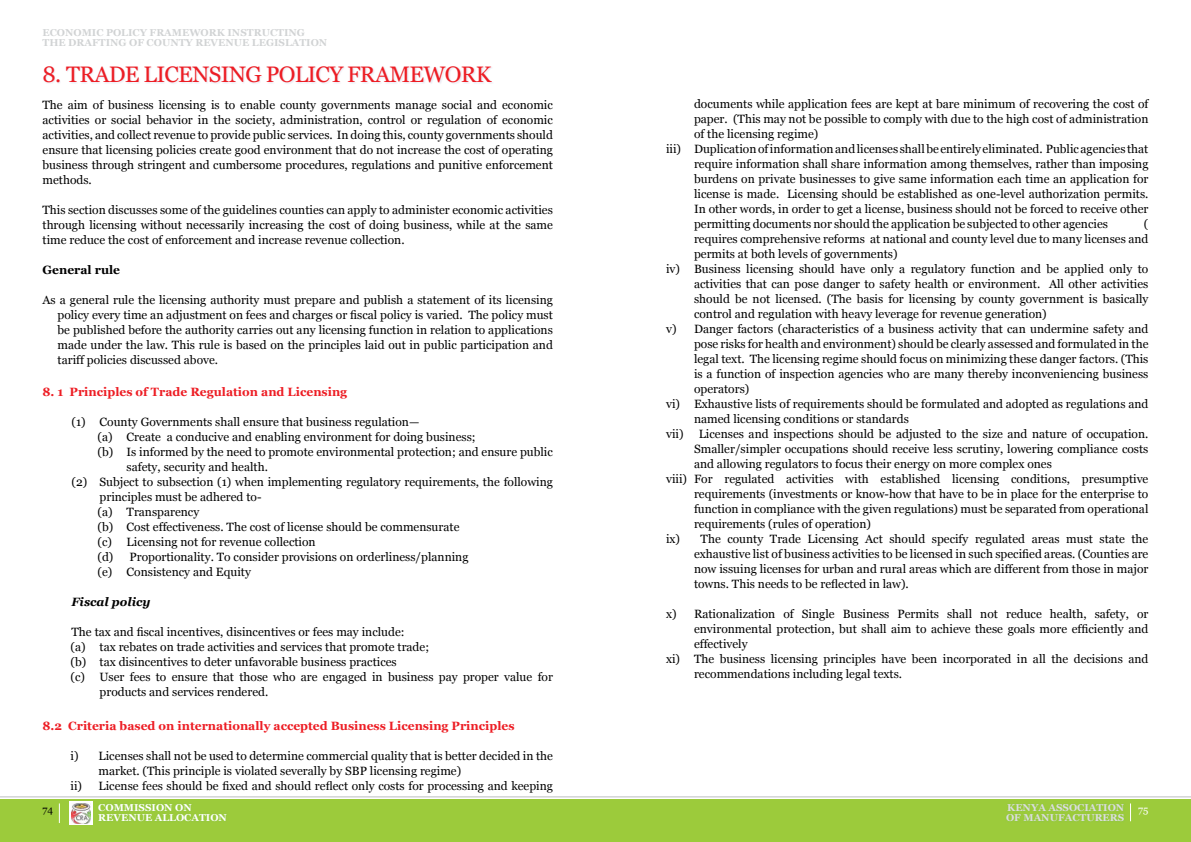
<style>
.page{position:relative;width:1191px;height:842px;background:#fff}
.page>*{position:absolute;margin:0;border:0;box-sizing:border-box;transform-origin:0 0}
.t1{font:22.4px "Georgia";letter-spacing:-.03em;color:#ed1d24}
.t2{font:12px/15px "Georgia";color:#000;text-align:justify}
.t3{font:700 12px "Georgia";color:#ed1d24}
.t4{font:italic 700 12px "Georgia";color:#000}
.t5{font:700 12px "Georgia";color:#000}
.t6{font:700 10px/10px "Georgia";color:#d1d3d4}
.t7{font:700 10px/10px "Georgia";color:#dcddde}
.t8{font:700 10px/10px "Georgia";color:#fff}
.t9{font:10px "Georgia";color:#000}
.t10{font:10px "Georgia";color:#fff}
</style>
<div class="page">
<div style="left:0;top:799px;width:595px;height:43px;background:#9ccb3b"></div>
<div style="left:595px;top:799px;width:596px;height:43px;background:#9ccb3b"></div>
<div style="left:97px;top:803px;width:131px;height:20px;background:#98ca3d"></div>
<div style="left:1005px;top:803px;width:120px;height:20px;background:#97c93e"></div>
<svg style="left:59px;top:803px;width:1px;height:20px"></svg>
<svg style="left:1130px;top:803px;width:1px;height:18px"></svg>
<hr style="left:0;top:796px;width:1191px;height:1px;background:#bcbec0">
<svg style="left:69px;top:802px;width:24px;height:23px"></svg>
<img style="left:71px;top:803px;width:20px;height:20px">
<div style="left:66px;top:66px;width:428px;height:19px;background:#2e3092;opacity:.1"></div>
<div style="left:44px;top:66px;width:18px;height:19px;background:#2e3092;opacity:.1"></div>
<p class="t6" style="left:43px;top:27px;width:286px">ECONOMIC POLICY FRAMEWORK INSTRUCTING<br>THE DRAFTING OF COUNTY REVENUE LEGISLATION</p>
<h1 class="t1" style="left:43px;top:62px;width:450px">8. TRADE LICENSING POLICY FRAMEWORK</h1>
<p class="t2" style="left:43px;top:97px;width:512px">The aim of business licensing is to enable county governments manage social and economic activities or social behavior in the society, administration, control or regulation of economic activities, and collect revenue to provide public services. In doing this, county governments should ensure that licensing policies create good environment that do not increase the cost of operating business through stringent and cumbersome procedures, regulations and punitive enforcement methods.</p>
<p class="t2" style="left:43px;top:202px;width:512px">This section discusses some of the guidelines counties can apply to administer economic activities through licensing without necessarily increasing the cost of doing business, while at the same time reduce the cost of enforcement and increase revenue collection.</p>
<p class="t5" style="left:43px;top:263px;width:79px">General rule</p>
<p class="t2" style="left:58px;top:292px;width:497px;text-indent:-15px">As a general rule the licensing authority must prepare and publish a statement of its licensing policy every time an adjustment on fees and charges or fiscal policy is varied. The policy must be published before the authority carries out any licensing function in relation to applications made under the law. This rule is based on the principles laid out in public participation and tariff policies discussed above.</p>
<p class="t3" style="left:43px;top:385px;width:306px">8. 1 Principles of Trade Regulation and Licensing</p>
<p class="t2" style="left:72px;top:414px;width:349px">(1) County Governments shall ensure that business regulation—</p>
<p class="t2" style="left:98px;top:429px;width:379px">(a) Create a conducive and enabling environment for doing business;</p>
<p class="t2" style="left:98px;top:444px;width:457px">(b) Is informed by the need to promote environmental protection; and ensure public</p>
<p class="t2" style="left:127px;top:459px;width:143px">safety, security and health.</p>
<p class="t2" style="left:72px;top:474px;width:483px">(2) Subject to subsection (1) when implementing regulatory requirements, the following</p>
<p class="t2" style="left:100px;top:489px;width:163px">principles must be adhered to-</p>
<p class="t2" style="left:98px;top:504px;width:103px">(a) Transparency</p>
<p class="t2" style="left:98px;top:519px;width:363px">(b) Cost effectiveness. The cost of license should be commensurate</p>
<p class="t2" style="left:98px;top:534px;width:220px">(c) Licensing not for revenue collection</p>
<p class="t2" style="left:98px;top:549px;width:372px">(d) Proportionality. To consider provisions on orderliness/planning</p>
<p class="t2" style="left:98px;top:564px;width:155px">(e) Consistency and Equity</p>
<p class="t4" style="left:72px;top:595px;width:80px">Fiscal policy</p>
<p class="t2" style="left:72px;top:624px;width:334px">The tax and fiscal incentives, disincentives or fees may include:</p>
<p class="t2" style="left:71px;top:639px;width:360px">(a) tax rebates on trade activities and services that promote trade;</p>
<p class="t2" style="left:71px;top:654px;width:328px">(b) tax disincentives to deter unfavorable business practices</p>
<p class="t2" style="left:71px;top:669px;width:484px">(c) User fees to ensure that those who are engaged in business pay proper value for</p>
<p class="t2" style="left:100px;top:684px;width:170px">products and services rendered.</p>
<p class="t3" style="left:43px;top:719px;width:473px">8.2 Criteria based on internationally accepted Business Licensing Principles</p>
<p class="t2" style="left:71px;top:748px;width:484px">i) Licenses shall not be used to determine commercial quality that is better decided in the</p>
<p class="t2" style="left:99px;top:763px;width:364px">market. (This principle is violated severally by SBP licensing regime)</p>
<p class="t2" style="left:71px;top:778px;width:484px">ii) License fees should be fixed and should reflect only costs for processing and keeping</p>
<p class="t2" style="left:694px;top:97px;width:456px">documents while application fees are kept at bare minimum of recovering the cost of</p>
<p class="t2" style="left:694px;top:112px;width:456px">paper. (This may not be possible to comply with due to the high cost of administration</p>
<p class="t2" style="left:694px;top:127px;width:126px">of the licensing regime)</p>
<p class="t2" style="left:666px;top:142px;width:484px">iii) Duplication of information and licenses shall be entirely eliminated. Public agencies that</p>
<p class="t2" style="left:694px;top:157px;width:456px">require information shall share information among themselves, rather than imposing</p>
<p class="t2" style="left:694px;top:172px;width:456px">burdens on private businesses to give same information each time an application for</p>
<p class="t2" style="left:694px;top:187px;width:456px">license is made. Licensing should be established as one-level authorization permits.</p>
<p class="t2" style="left:694px;top:202px;width:456px">In other words, in order to get a license, business should not be forced to receive other</p>
<p class="t2" style="left:694px;top:217px;width:415px">permitting documents nor should the application be subjected to other agencies</p>
<p class="t2" style="left:1144px;top:217px;width:6px">(</p>
<p class="t2" style="left:694px;top:232px;width:456px">requires comprehensive reforms at national and county level due to many licenses and</p>
<p class="t2" style="left:694px;top:247px;width:205px">permits at both levels of governments)</p>
<p class="t2" style="left:666px;top:262px;width:484px">iv) Business licensing should have only a regulatory function and be applied only to</p>
<p class="t2" style="left:694px;top:277px;width:456px">activities that can pose danger to safety health or environment. All other activities</p>
<p class="t2" style="left:694px;top:292px;width:456px">should be not licensed. (The basis for licensing by county government is basically</p>
<p class="t2" style="left:694px;top:307px;width:354px">control and regulation with heavy leverage for revenue generation)</p>
<p class="t2" style="left:666px;top:322px;width:484px">v) Danger factors (characteristics of a business activity that can undermine safety and</p>
<p class="t2" style="left:694px;top:337px;width:456px">pose risks for health and environment) should be clearly assessed and formulated in the</p>
<p class="t2" style="left:694px;top:352px;width:456px">legal text. The licensing regime should focus on minimizing these danger factors. (This</p>
<p class="t2" style="left:694px;top:367px;width:456px">is a function of inspection agencies who are many thereby inconveniencing business</p>
<p class="t2" style="left:694px;top:382px;width:57px">operators)</p>
<p class="t2" style="left:666px;top:397px;width:484px">vi) Exhaustive lists of requirements should be formulated and adopted as regulations and</p>
<p class="t2" style="left:694px;top:412px;width:216px">named licensing conditions or standards</p>
<p class="t2" style="left:666px;top:427px;width:19px">vii)</p>
<p class="t2" style="left:698px;top:427px;width:451px">Licenses and inspections should be adjusted to the size and nature of occupation.</p>
<p class="t2" style="left:694px;top:442px;width:456px">Smaller/simpler occupations should receive less scrutiny, lowering compliance costs</p>
<p class="t2" style="left:694px;top:457px;width:359px">and allowing regulators to focus their energy on more complex ones</p>
<p class="t2" style="left:666px;top:472px;width:484px">viii) For regulated activities with established licensing conditions, presumptive</p>
<p class="t2" style="left:694px;top:487px;width:456px">requirements (investments or know-how that have to be in place for the enterprise to</p>
<p class="t2" style="left:694px;top:502px;width:456px">function in compliance with the given regulations) must be separated from operational</p>
<p class="t2" style="left:694px;top:517px;width:178px">requirements (rules of operation)</p>
<p class="t2" style="left:666px;top:532px;width:484px">ix) The county Trade Licensing Act should specify regulated areas must state the</p>
<p class="t2" style="left:694px;top:547px;width:456px">exhaustive list of business activities to be licensed in such specified areas. (Counties are</p>
<p class="t2" style="left:694px;top:562px;width:456px">now issuing licenses for urban and rural areas which are different from those in major</p>
<p class="t2" style="left:694px;top:577px;width:216px">towns. This needs to be reflected in law).</p>
<p class="t2" style="left:666px;top:607px;width:484px">x) Rationalization of Single Business Permits shall not reduce health, safety, or</p>
<p class="t2" style="left:694px;top:622px;width:456px">environmental protection, but shall aim to achieve these goals more efficiently and</p>
<p class="t2" style="left:694px;top:637px;width:55px">effectively</p>
<p class="t2" style="left:666px;top:652px;width:484px">xi) The business licensing principles have been incorporated in all the decisions and</p>
<p class="t2" style="left:694px;top:667px;width:210px">recommendations including legal texts.</p>
<p class="t8" style="left:98px;top:802px;width:130px">Commission on<br>Revenue Allocation</p>
<p class="t7" style="left:1006px;top:802px;width:120px">Kenya Association of Manufacturers</p>
<p class="t9" style="left:43px;top:804px;width:12px">74</p>
<p class="t10" style="left:1138px;top:804px;width:12px">75</p>
</div>
